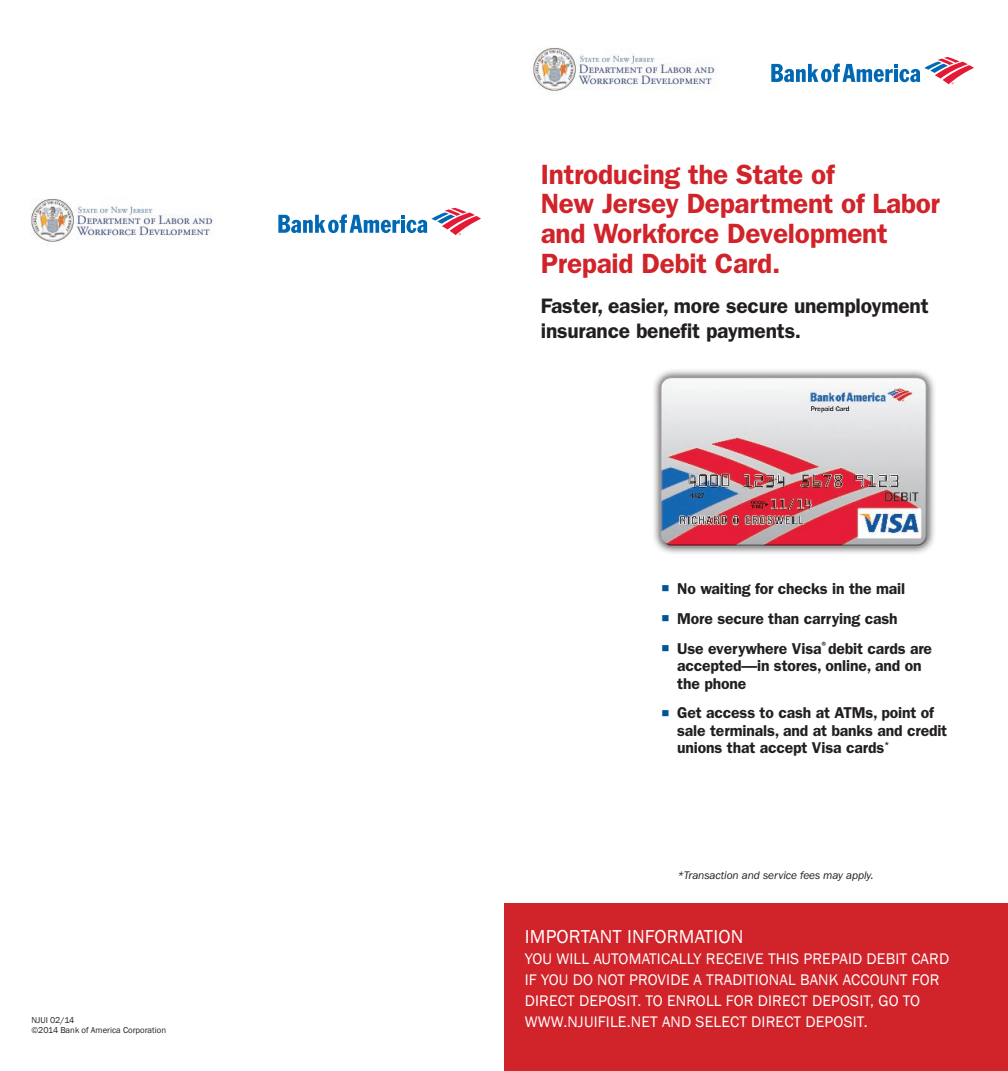
<style>
.page{position:relative;width:1008px;height:1071px;background:#fff}
.page>*{position:absolute;margin:0;border:0;box-sizing:border-box;transform-origin:0 0}
.t1{font:600 28px/29.8px "Franklin Gothic";letter-spacing:-.01em;color:#d1232a}
.t2{font:600 21px/24.5px "Franklin Gothic";letter-spacing:-.01em;color:#231f20}
.t3{font:19.25px "Franklin Gothic";letter-spacing:.01em;color:#fff}
.t4{font:600 15.75px/17.5px "Franklin Gothic";letter-spacing:-.01em;color:#231f20}
.t5{font:15.75px "Franklin Gothic";letter-spacing:.01em;color:#fff}
.t6{font:italic 11.38px "Franklin Gothic";letter-spacing:-.01em;color:#231f20}
.t7{font:8.75px/10.5px "Franklin Gothic";color:#231f20}
.s1{color:#005595}
</style>
<div class="page">
<div style="left:504px;top:903px;width:504px;height:168px;background:#d1232a"></div>
<svg style="left:278px;top:208px;width:203px;height:27px"></svg>
<img style="left:31px;top:199px;width:182px;height:43px">
<img style="left:654px;top:370px;width:281px;height:184px">
<svg style="left:771px;top:57px;width:203px;height:27px"></svg>
<img style="left:533px;top:48px;width:182px;height:43px">
<p class="t7" style="left:32px;top:1015px;width:136px">NJUI 02/14<br>©2014 BANK OF AMERICA CORPORATION</p>
<h1 class="t1" style="left:541px;top:159px;width:401px">Introducing the State of<br>New Jersey Department of Labor and Workforce Development<br>Prepaid Debit Card.</h1>
<h2 class="t2" style="left:541px;top:294px;width:389px">Faster, easier, more secure unemployment insurance benefit payments.</h2>
<p class="t4" style="left:662px;top:580px;width:245px"><span class="s1">■</span> No waiting for checks in the mail</p>
<p class="t4" style="left:662px;top:610px;width:238px"><span class="s1">■</span> More secure than carrying cash</p>
<p class="t4" style="left:677px;top:639px;width:256px;text-indent:-16px"><span class="s1">■</span> Use everywhere Visa<sup>®</sup>debit cards are accepted—in stores, online, and on the phone</p>
<p class="t4" style="left:677px;top:704px;width:272px;text-indent:-16px"><span class="s1">■</span> Get access to cash at ATMs, point of sale terminals, and at banks and credit unions that accept Visa cards<sup>*</sup></p>
<p class="t6" style="left:678px;top:869px;width:197px">*Transaction and service fees may apply.</p>
<p class="t3" style="left:525px;top:924px;width:220px">IMPORTANT INFORMATION</p>
<p class="t5" style="left:525px;top:949px;width:79px">YOU WI LL AUTOMATICA</p>
<p class="t5" style="left:679px;top:949px;width:272px">LLY RECEIVE THIS PREPAI D DEBIT CARD</p>
<p class="t5" style="left:525px;top:970px;width:27px">IF YOU</p>
<p class="t5" style="left:573px;top:970px;width:35px">DO NOT</p>
<p class="t5" style="left:629px;top:970px;width:122px">PROVIDE ATRADITIONA</p>
<p class="t5" style="left:788px;top:970px;width:22px">L BAN</p>
<p class="t5" style="left:829px;top:970px;width:25px">K ACCOUNT</p>
<p class="t5" style="left:912px;top:970px;width:10px">FOR</p>
<p class="t5" style="left:525px;top:991px;width:162px">DIRECT DEPOSIT. TO ENRO</p>
<p class="t5" style="left:706px;top:991px;width:30px">LL FOR</p>
<p class="t5" style="left:758px;top:991px;width:155px">DIRECT DEPOSIT, GO TO</p>
<p class="t5" style="left:525px;top:1012px;width:51px">WWW.NJUIFI</p>
<p class="t5" style="left:610px;top:1012px;width:259px">LE.N ET AN D SELECT DIRECT DEPOSIT.</p>
</div>
